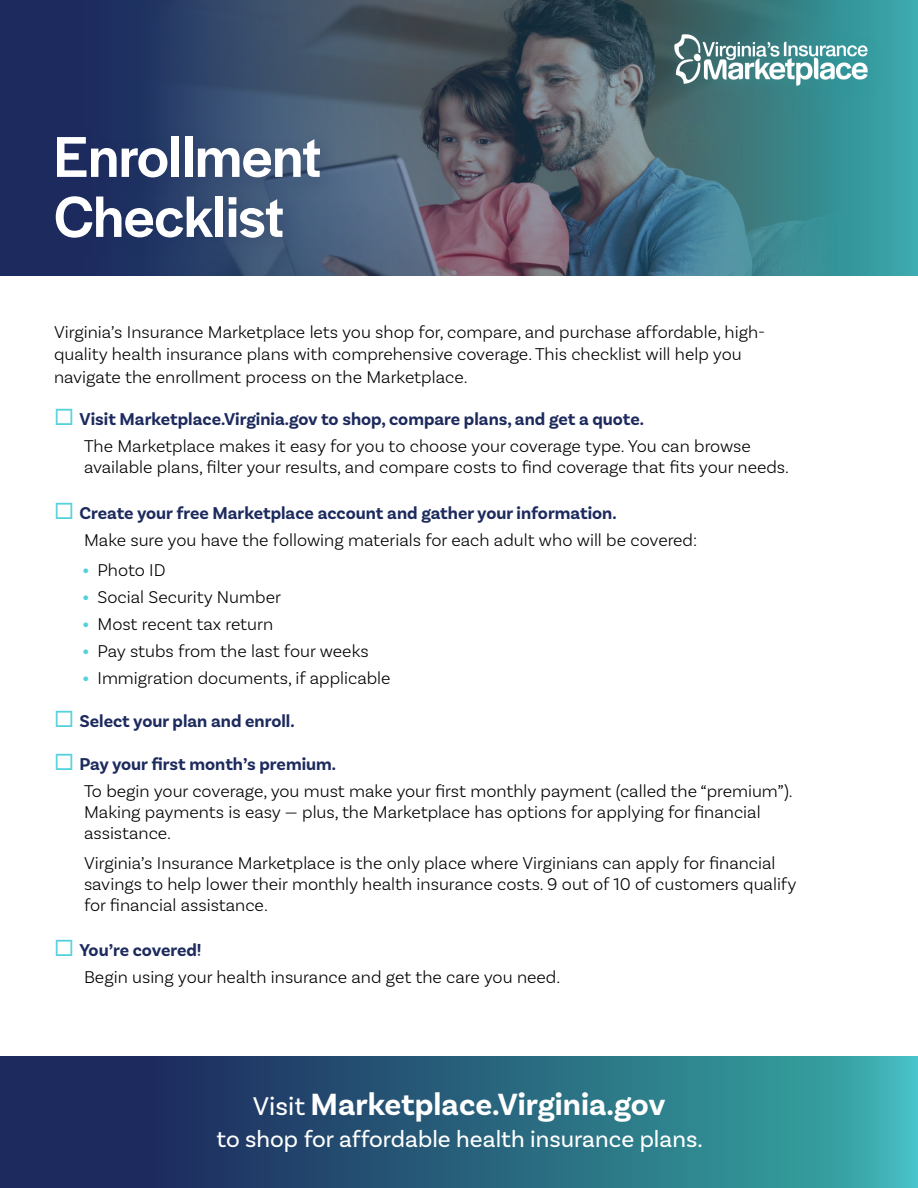
<style>
.page{position:relative;width:918px;height:1188px;background:#fff}
.page>*{position:absolute;margin:0;border:0;box-sizing:border-box;transform-origin:0 0}
.t1{font:500 60px/60px "Halyard Display";color:#fff}
.t2{font:700 32.25px "Basic Sans";color:#fff}
.t3{font:24.15px "Basic Sans";color:#fff}
.t4{font:300 18px/21px "Basic Sans";color:#000}
.t5{font:700 18px "Basic Sans";color:#1d2a5e}
.s1{font-weight:700;color:#52d1db}
.s2{font-weight:400;font-size:26.85px}
</style>
<div class="page">
<svg style="left:0;top:0;width:918px;height:275px;background:#416073"></svg>
<svg style="left:0;top:1056px;width:918px;height:132px;background:#28617c"></svg>
<div style="left:44px;top:124px;width:296px;height:134px;background:#1d2a5e;opacity:.3"></div>
<div style="left:664px;top:25px;width:222px;height:78px;background:#399;opacity:.39"></div>
<img style="left:668px;top:27px;width:205px;height:68px">
<h1 class="t1" style="left:54px;top:124px;width:269px">Enrollment<br>Checklist</h1>
<p class="t4" style="left:54px;top:320px;width:713px;line-height:22.5px">Virginia’s Insurance Marketplace lets you shop for, compare, and purchase affordable, high&shy;quality health insurance plans with comprehensive coverage. This checklist will help you navigate the enrollment process on the Marketplace.</p>
<p class="t5" style="left:80px;top:408px;width:566px">Visit Marketplace.Virginia.gov to shop, compare plans, and get a quote.</p>
<p class="t4" style="left:84px;top:436px;width:707px">The Marketplace makes it easy for you to choose your coverage type. You can browse available plans, filter your results, and compare costs to find coverage that fits your needs.</p>
<p class="t5" style="left:80px;top:502px;width:539px">Create your free Marketplace account and gather your information.</p>
<p class="t4" style="left:84px;top:529px;width:615px">Make sure you have the following materials for each adult who will be covered:</p>
<p class="t4" style="left:83px;top:559px;width:85px"><span class="s1">•</span> Photo ID</p>
<p class="t4" style="left:83px;top:586px;width:200px"><span class="s1">•</span> Social Security Number</p>
<p class="t4" style="left:83px;top:613px;width:192px"><span class="s1">•</span> Most recent tax return</p>
<p class="t4" style="left:83px;top:640px;width:288px"><span class="s1">•</span> Pay stubs from the last four weeks</p>
<p class="t4" style="left:83px;top:667px;width:310px"><span class="s1">•</span> Immigration documents, if applicable</p>
<p class="t5" style="left:80px;top:710px;width:217px">Select your plan and enroll.</p>
<p class="t5" style="left:80px;top:753px;width:258px">Pay your first month’s premium.</p>
<p class="t4" style="left:84px;top:780px;width:710px">To begin your coverage, you must make your first monthly payment (called the “premium”).<br>Making payments is easy — plus, the Marketplace has options for applying for financial assistance.</p>
<p class="t4" style="left:84px;top:852px;width:714px">Virginia’s Insurance Marketplace is the only place where Virginians can apply for financial savings to help lower their monthly health insurance costs. 9 out of 10 of customers qualify for financial assistance.</p>
<p class="t5" style="left:80px;top:939px;width:124px">You’re covered!</p>
<p class="t4" style="left:84px;top:967px;width:478px">Begin using your health insurance and get the care you need.</p>
<h2 class="t2" style="left:253px;top:1085px;width:414px"><span class="s2">Visit</span> Marketplace.Virginia.gov</h2>
<h3 class="t3" style="left:216px;top:1125px;width:488px">to shop for affordable health insurance plans.</h3>
</div>
